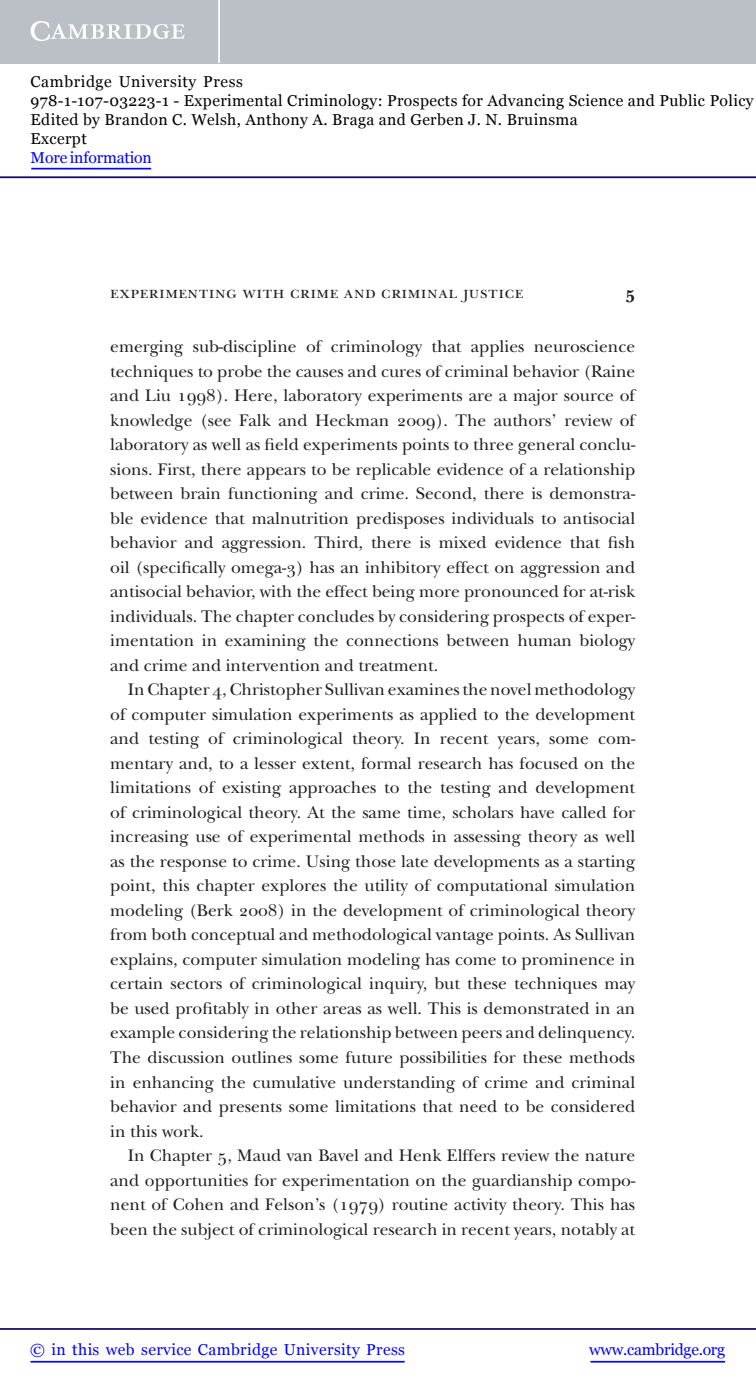
<style>
.page{position:relative;width:756px;height:1388px;background:#fff}
.page>*{position:absolute;margin:0;border:0;box-sizing:border-box;transform-origin:0 0}
.t1{font:17.5px/24.5px "New Baskerville Std";color:#231f20;text-align:justify}
.t2{font:17.5px "New Baskerville Std";letter-spacing:.025em;color:#231f20}
.t3{font:700 17.5px "New Baskerville Std";color:#231f20}
.t4{font:15.75px/18.9px "Georgia";letter-spacing:.025em;color:#000}
.t5{font:15.75px "Georgia";letter-spacing:.025em;color:#00f}
.t6{font:15.75px "Georgia";letter-spacing:-.015em;color:#00f}
.t7{font:15.75px "Georgia";letter-spacing:-.01em;color:#00f}
</style>
<div class="page">
<hr style="left:591px;top:1361px;width:134px;height:1px;background:#00f">
<hr style="left:0;top:1328px;width:756px;height:2px;background:#150666">
<hr style="left:31px;top:1361px;width:374px;height:1px;background:#00f">
<div style="left:0;top:0;width:756px;height:63px;background:#bac0c6"></div>
<svg style="left:31px;top:21px;width:154px;height:20px"></svg>
<hr style="left:218px;top:0;width:2px;height:63px;background:#fff">
<hr style="left:0;top:176px;width:756px;height:2px;background:#150666">
<hr style="left:31px;top:168px;width:120px;height:1px;background:#00f">
<p class="t4" style="left:31px;top:72px;width:725px">Cambridge University Press<br>978-1-107-03223-1 - Experimental Criminology: Prospects for Advancing Science and Public Policy Edited by Brandon C. Welsh, Anthony A. Braga and Gerben J. N. Bruinsma<br>Excerpt</p>
<p class="t7" style="left:31px;top:148px;width:123px">More information</p>
<p class="t2" style="left:110px;top:286px;width:415px">Experimenting with Crime and Criminal Justice</p>
<p class="t3" style="left:626px;top:286px;width:11px">5</p>
<p class="t1" style="left:110px;top:336px;width:528px">emerging sub- discipline of criminology that applies neuroscience techniques to probe the causes and cures of criminal behavior (Raine and Liu 1998 ). Here, laboratory experiments are a major source of knowledge (see Falk and Heckman 2009 ). The authors’ review of laboratory as well as field experiments points to three general conclu&shy;sions. First, there appears to be replicable evidence of a relationship between brain functioning and crime. Second, there is demonstra&shy;ble evidence that malnutrition predisposes individuals to antisocial behavior and aggression. Third, there is mixed evidence that fish oil (specifically omega- 3) has an inhibitory effect on aggression and antisocial behavior, with the effect being more pronounced for at- risk individuals. The chapter concludes by considering prospects of exper&shy;imentation in examining the connections between human biology and crime and intervention and treatment.</p>
<p class="t1" style="left:110px;top:679px;width:527px;text-indent:18px">In Chapter 4, Christopher Sullivan examines the novel methodology of computer simulation experiments as applied to the development and testing of criminological theory. In recent years, some com&shy;mentary and, to a lesser extent, formal research has focused on the limitations of existing approaches to the testing and development of criminological theory. At the same time, scholars have called for increasing use of experimental methods in assessing theory as well as the response to crime. Using those late developments as a starting point, this chapter explores the utility of computational simulation modeling (Berk 2008 ) in the development of criminological theory from both conceptual and methodological vantage points. As Sullivan explains, computer simulation modeling has come to prominence in certain sectors of criminological inquiry, but these techniques may be used profitably in other areas as well. This is demonstrated in an example considering the relationship between peers and delinquency.<br>The discussion outlines some future possibilities for these methods in enhancing the cumulative understanding of crime and criminal behavior and presents some limitations that need to be considered in this work.</p>
<p class="t1" style="left:110px;top:1145px;width:527px;text-indent:18px">In Chapter 5, Maud van Bavel and Henk Elffers review the nature and opportunities for experimentation on the guardianship compo&shy;nent of Cohen and Felson’s ( 1979 ) routine activity theory. This has been the subject of criminological research in recent years, notably at</p>
<p class="t5" style="left:30px;top:1340px;width:376px">© in this web service Cambridge University Press</p>
<p class="t6" style="left:589px;top:1340px;width:137px">www.cambridge.org</p>
</div>
